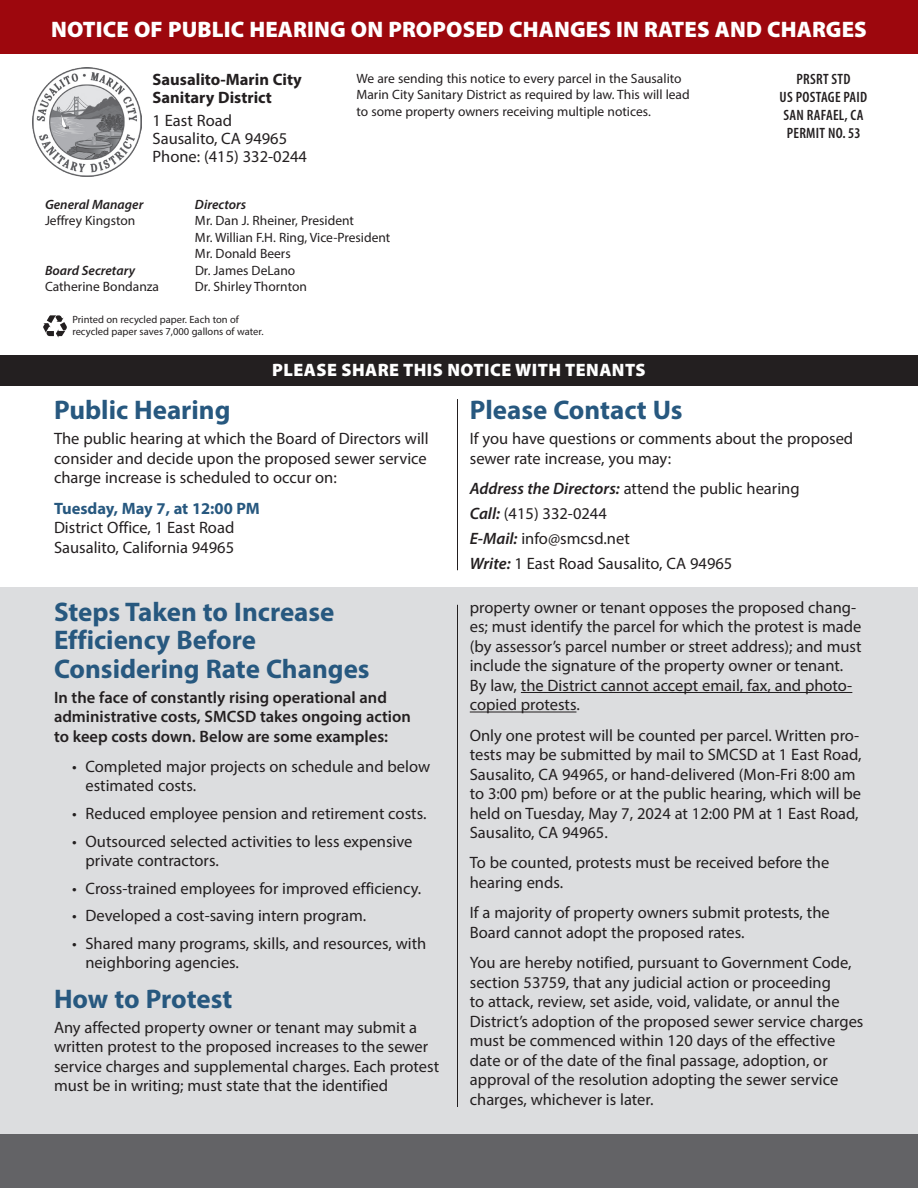
<style>
.page{position:relative;width:918px;height:1188px;background:#fff}
.page>*{position:absolute;margin:0;border:0;box-sizing:border-box;transform-origin:0 0}
.Lg_head{font:700 27px/28.5px "Myriad Pro";color:#27587f}
.into_parag{font:900 22.5px "Myriad Pro";letter-spacing:.005em;color:#fff}
.into_parag-2{font:900 18px "Myriad Pro";letter-spacing:.025em;color:#fff}
.body{font:16.5px/19.5px "Myriad Pro";color:#231f20}
.body-2{font:600 16.5px/19.5px "Myriad Pro";color:#231f20}
.body-3{font:700 16.5px/18px "Myriad Pro";color:#231f20}
.t1{font:600 condensed 15px "Myriad Pro";letter-spacing:.02em;color:#231f20}
.body-4{font:13.5px/16.5px "Myriad Pro";color:#231f20}
.body-5{font:italic 600 13.5px "Myriad Pro";color:#231f20}
.body-6{font:10.5px/12px "Myriad Pro";color:#231f20}
.s1{font-weight:700;color:#27587f}
.s2{font-weight:600;font-style:italic}
</style>
<div class="page">
<div style="left:0;top:355px;width:918px;height:31px;background:#231f20"></div>
<div style="left:0;top:588px;width:918px;height:600px;background:#dcdddf"></div>
<div style="left:0;top:0;width:918px;height:54px;background:#9d070d"></div>
<svg style="left:43px;top:315px;width:24px;height:23px"></svg>
<img style="left:32px;top:68px;width:110px;height:109px">
<hr style="left:521px;top:692px;width:331px;height:1px;background:#231f20">
<hr style="left:470px;top:712px;width:106px;height:1px;background:#231f20">
<hr style="left:457px;top:399px;width:1px;height:171px;background:#231f20">
<hr style="left:457px;top:605px;width:1px;height:502px;background:#231f20">
<div style="left:0;top:1134px;width:918px;height:54px;background:#636366"></div>
<p class="into_parag" style="left:51px;top:15px;width:817px">NOTICE OF PUBLIC HEARING ON PROPOSED CHANGES IN RATES AND CHARGES</p>
<p class="body-3" style="left:153px;top:70px;width:151px">Sausalito-Marin City<br>Sanitary District</p>
<p class="body" style="left:153px;top:111px;width:81px">1 East Road</p>
<p class="body" style="left:153px;top:129px;width:136px">Sausalito, CA 94965</p>
<p class="body" style="left:153px;top:147px;width:156px">Phone: (415) 332-0244</p>
<p class="body-4" style="left:357px;top:70px;width:335px">We are sending this notice to every parcel in the Sausalito<br>Marin City Sanitary District as required by law. This will lead to some property owners receiving multiple notices.</p>
<p class="body-5" style="left:45px;top:196px;width:100px">General Manager</p>
<p class="body-5" style="left:195px;top:196px;width:53px">Directors</p>
<p class="body-4" style="left:45px;top:212px;width:92px">Jeffrey Kingston</p>
<p class="body-4" style="left:195px;top:212px;width:197px">Mr. Dan J. Rheiner, President<br>Mr. Willian F.H. Ring, Vice-President<br>Mr. Donald Beers</p>
<p class="body-5" style="left:45px;top:262px;width:92px">Board Secretary</p>
<p class="body-4" style="left:195px;top:262px;width:102px">Dr. James DeLano</p>
<p class="body-4" style="left:45px;top:278px;width:116px">Catherine Bondanza</p>
<p class="body-4" style="left:195px;top:278px;width:114px">Dr. Shirley Thornton</p>
<p class="body-6" style="left:72px;top:313px;width:193px">Printed on recycled paper. Each ton of recycled paper saves 7,000 gallons of water.</p>
<p class="into_parag-2" style="left:272px;top:358px;width:375px">PLEASE SHARE THIS NOTICE WITH TENANTS</p>
<p class="t1" style="left:796px;top:70px;width:56px">PRSRT STD</p>
<p class="t1" style="left:780px;top:88px;width:89px">US POSTAGE PAID</p>
<p class="t1" style="left:783px;top:106px;width:82px">SAN RAFAEL, CA</p>
<p class="t1" style="left:787px;top:124px;width:75px">PERMIT NO. 53</p>
<p class="Lg_head" style="left:54px;top:395px;width:178px">Public Hearing</p>
<p class="body" style="left:54px;top:429px;width:376px;text-align:justify">The public hearing at which the Board of Directors will consider and decide upon the proposed sewer service charge increase is scheduled to occur on:</p>
<p class="body" style="left:54px;top:498px;width:207px"><span class="s1">Tuesday, May 7, at 12:00 PM<br></span>District Office, 1 East Road<br>Sausalito, California 94965</p>
<p class="Lg_head" style="left:54px;top:597px;width:317px">Steps Taken to Increase<br>Efficiency Before<br>Considering Rate Changes</p>
<p class="body-2" style="left:54px;top:687px;width:358px">In the face of constantly rising operational and administrative costs, SMCSD takes ongoing action to keep costs down. Below are some examples:</p>
<p class="body" style="left:86px;top:756px;width:346px;text-indent:-14px">• Completed major projects on schedule and below estimated costs.</p>
<p class="body" style="left:72px;top:803px;width:356px">• Reduced employee pension and retirement costs.</p>
<p class="body" style="left:86px;top:831px;width:329px;text-indent:-14px">• Outsourced selected activities to less expensive private contractors.</p>
<p class="body" style="left:72px;top:878px;width:351px">• Cross-trained employees for improved efficiency.</p>
<p class="body" style="left:72px;top:906px;width:296px">• Developed a cost-saving intern program.</p>
<p class="body" style="left:86px;top:933px;width:342px;text-indent:-14px">• Shared many programs, skills, and resources, with neighboring agencies.</p>
<p class="Lg_head" style="left:54px;top:984px;width:180px">How to Protest</p>
<p class="body" style="left:54px;top:1017px;width:387px">Any affected property owner or tenant may submit a written protest to the proposed increases to the sewer service charges and supplemental charges. Each protest must be in writing; must state that the identified</p>
<p class="Lg_head" style="left:470px;top:395px;width:214px">Please Contact Us</p>
<p class="body" style="left:470px;top:429px;width:385px">If you have questions or comments about the proposed sewer rate increase, you may:</p>
<p class="body" style="left:470px;top:478px;width:331px"><span class="s2">Address the Directors:</span> attend the public hearing</p>
<p class="body" style="left:470px;top:503px;width:139px"><span class="s2">Call:</span> (415) 332-0244</p>
<p class="body" style="left:470px;top:528px;width:162px"><span class="s2">E-Mail:</span> info@smcsd.net</p>
<p class="body" style="left:470px;top:553px;width:264px"><span class="s2">Write:</span> 1 East Road Sausalito, CA 94965</p>
<p class="body" style="left:470px;top:597px;width:393px">property owner or tenant opposes the proposed chang&shy;es; must identify the parcel for which the protest is made (by assessor’s parcel number or street address); and must include the signature of the property owner or tenant.<br>By law, the District cannot accept email, fax, and photo&shy;copied protests.</p>
<p class="body" style="left:470px;top:725px;width:393px">Only one protest will be counted per parcel. Written pro&shy;tests may be submitted by mail to SMCSD at 1 East Road, Sausalito, CA 94965, or hand-delivered (Mon-Fri 8:00 am to 3:00 pm) before or at the public hearing, which will be held on Tuesday, May 7, 2024 at 12:00 PM at 1 East Road, Sausalito, CA 94965.</p>
<p class="body" style="left:470px;top:853px;width:361px">To be counted, protests must be received before the hearing ends.</p>
<p class="body" style="left:470px;top:903px;width:361px">If a majority of property owners submit protests, the<br>Board cannot adopt the proposed rates.</p>
<p class="body" style="left:470px;top:953px;width:395px">You are hereby notified, pursuant to Government Code, section 53759, that any judicial action or proceeding<br>to attack, review, set aside, void, validate, or annul the District’s adoption of the proposed sewer service charges must be commenced within 120 days of the effective date or of the date of the final passage, adoption, or approval of the resolution adopting the sewer service charges, whichever is later.</p>
</div>
